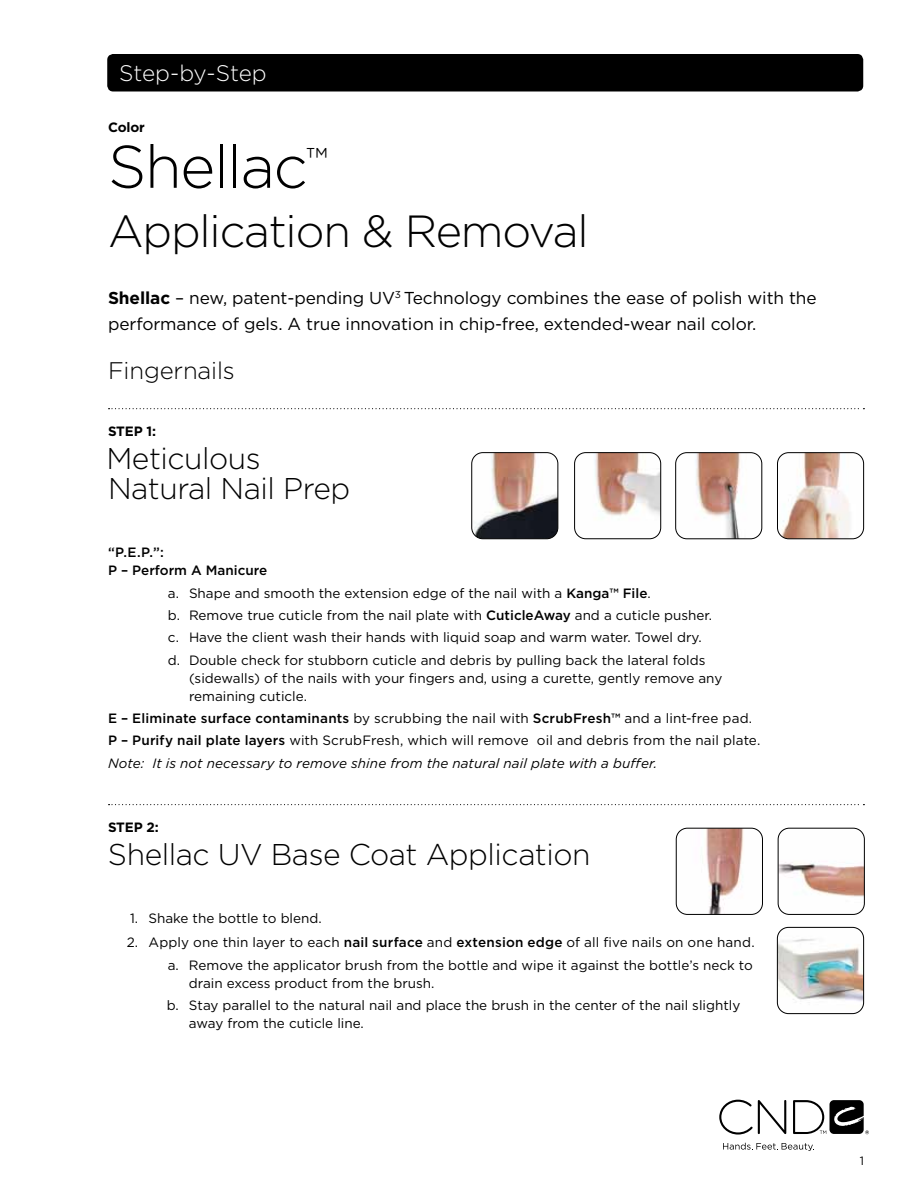
<style>
.page{position:relative;width:918px;height:1188px;background:#fff}
.page>*{position:absolute;margin:0;border:0;box-sizing:border-box;transform-origin:0 0}
.t1{font:300 60px "Gotham";letter-spacing:-.025em;color:#000}
.t2{font:300 45px "Gotham";letter-spacing:-.025em;color:#000}
.t3{font:300 30px/30px "Gotham";letter-spacing:-.015em;color:#000}
.t4{font:300 24px "Gotham";letter-spacing:-.005em;color:#000}
.t5{font:300 22.5px "Gotham";letter-spacing:-.005em;color:#fff}
.t6{font:17.25px/25.5px "Gotham";letter-spacing:-.005em;color:#000}
.t7{font:13.5px/22.4px "Gotham";color:#000}
.t8{font:500 13.5px/18px "Gotham";color:#000}
.t9{font:700 13.5px "Gotham";letter-spacing:-.01em;color:#000}
.t10{font:12px "Gotham";color:#000}
.s1{font-weight:700}
.s2{font-weight:500}
.s3{font-style:italic}
</style>
<div class="page">
<div style="left:107px;top:54px;width:756px;height:38px;background:#000;border-radius:6px"></div>
<svg style="left:719px;top:1100px;width:150px;height:35px"></svg>
<svg style="left:723px;top:1143px;width:91px;height:8px"></svg>
<svg style="left:109px;top:408px;width:755px;height:1px"></svg>
<svg style="left:109px;top:804px;width:755px;height:1px"></svg>
<img style="left:472px;top:453px;width:86px;height:86px">
<div style="left:471px;top:452px;width:87px;height:87px;border:1px solid #000;border-radius:11px"></div>
<img style="left:575px;top:453px;width:86px;height:86px">
<div style="left:574px;top:452px;width:87px;height:87px;border:1px solid #000;border-radius:11px"></div>
<img style="left:676px;top:453px;width:86px;height:86px">
<div style="left:675px;top:452px;width:87px;height:87px;border:1px solid #000;border-radius:11px"></div>
<img style="left:777px;top:453px;width:87px;height:86px">
<div style="left:777px;top:452px;width:87px;height:87px;border:1px solid #000;border-radius:11px"></div>
<img style="left:777px;top:928px;width:87px;height:86px">
<div style="left:777px;top:927px;width:87px;height:87px;border:1px solid #000;border-radius:11px"></div>
<img style="left:676px;top:828px;width:86px;height:86px">
<div style="left:676px;top:828px;width:87px;height:87px;border:1px solid #000;border-radius:11px"></div>
<img style="left:778px;top:828px;width:86px;height:86px">
<div style="left:778px;top:828px;width:87px;height:87px;border:1px solid #000;border-radius:11px"></div>
<h3 class="t5" style="left:119px;top:59px;width:149px">Step-by-Step</h3>
<p class="t9" style="left:108px;top:119px;width:38px">Color</p>
<h1 class="t1" style="left:108px;top:129px;width:222px">Shellac<sup>™</sup></h1>
<h2 class="t2" style="left:108px;top:202px;width:482px">Application &amp; Removal</h2>
<p class="t6" style="left:108px;top:285px;width:710px"><span class="s1">Shellac</span> – new, patent-pending UV<sup>3</sup> Technology combines the ease of polish with the performance of gels. A true innovation in chip-free, extended-wear nail color.</p>
<h3 class="t4" style="left:108px;top:356px;width:128px">Fingernails</h3>
<p class="t9" style="left:108px;top:423px;width:50px">STEP 1:</p>
<h3 class="t3" style="left:106px;top:443px;width:246px">Meticulous<br>Natural Nail Prep</h3>
<p class="t8" style="left:108px;top:544px;width:161px">“P.E.P.”:<br>P – Perform A Manicure</p>
<p class="t7" style="left:168px;top:582px;width:546px">a. Shape and smooth the extension edge of the nail with a <span class="s2">Kanga™ File</span>.<br>b. Remove true cuticle from the nail plate with <span class="s2">CuticleAway</span> and a cuticle pusher. c. Have the client wash their hands with liquid soap and warm water. Towel dry. d. Double check for stubborn cuticle and debris by pulling back the lateral folds</p>
<p class="t7" style="left:189px;top:669px;width:535px;line-height:18px">(sidewalls) of the nails with your fingers and, using a curette, gently remove any remaining cuticle.</p>
<p class="t7" style="left:108px;top:707px;width:654px"><span class="s2">E – Eliminate surface contaminants</span> by scrubbing the nail with <span class="s2">ScrubFresh™</span> and a lint-free pad.<br><span class="s2">P – Purify nail plate layers</span> with ScrubFresh, which will remove oil and debris from the nail plate.<br><span class="s3">Note: It is not necessary to remove shine from the natural nail plate with a buffer.</span></p>
<p class="t9" style="left:108px;top:818px;width:52px">STEP 2:</p>
<h3 class="t3" style="left:108px;top:838px;width:484px">Shellac UV Base Coat Application</h3>
<p class="t7" style="left:130px;top:907px;width:193px">1. Shake the bottle to blend.</p>
<p class="t7" style="left:127px;top:931px;width:629px;text-align:right">2. Apply one thin layer to each <span class="s2">nail surface</span> and <span class="s2">extension edge</span> of all five nails on one hand. a. Remove the applicator brush from the bottle and wipe it against the bottle’s neck to</p>
<p class="t7" style="left:167px;top:971px;width:575px;text-indent:22px">drain excess product from the brush.<br>b. Stay parallel to the natural nail and place the brush in the center of the nail slightly</p>
<p class="t7" style="left:189px;top:1012px;width:176px">away from the cuticle line.</p>
<p class="t10" style="left:860px;top:1153px;width:6px">1</p>
</div>
